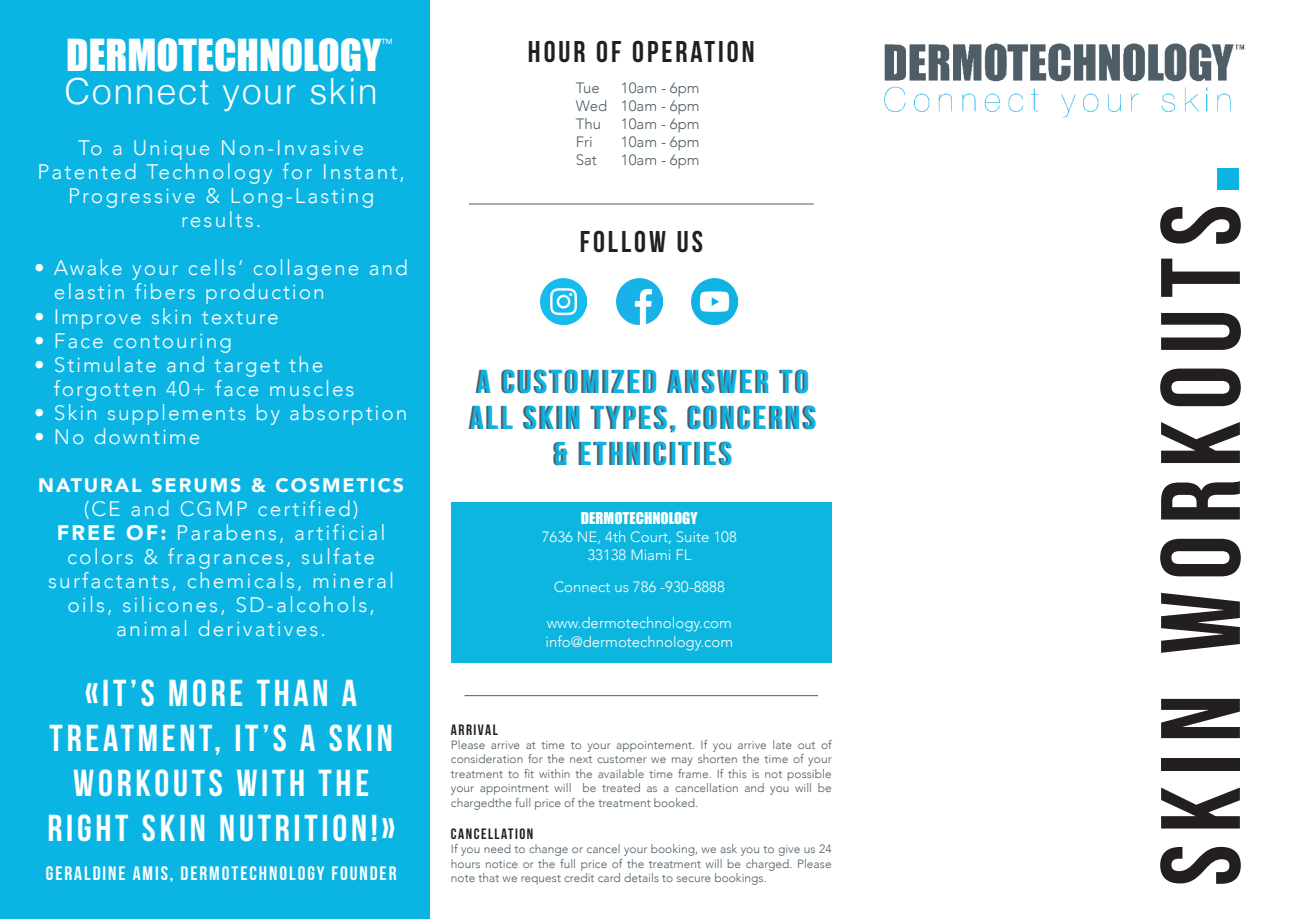
<style>
.page{position:relative;width:1289px;height:919px;background:#fff}
.page>*{position:absolute;margin:0;border:0;box-sizing:border-box;transform-origin:0 0}
.t1{font:112.5px "Bebas Neue";letter-spacing:.1em;color:#231f20}
.t2{font:40.5px "Impact";color:#fff}
.t3{font:37.5px/45px "Bebas Neue";letter-spacing:.1em;color:#fff;text-align:center}
.t4{font:300 36px "Helvetica";letter-spacing:.04em;color:#fff}
.t5{font:33px/36px "Bebas Neue";letter-spacing:.1em;color:#0eb3e4;text-align:center}
.t6{font:30px "Bebas Neue";letter-spacing:.1em;color:#231f20}
.t7{font:300 21px/24px "Avenir";letter-spacing:.1em;color:#fff;text-align:center}
.t8{font:19.5px "Bebas Neue";letter-spacing:.1em;color:#fff}
.t9{font:900 19.5px "Avenir";letter-spacing:.1em;color:#fff}
.t10{font:300 15px/18px "Avenir";color:#fff;text-align:center}
.t11{font:300 15px/18px "Avenir";color:#4f5e66}
.t12{font:15px "Bebas Neue";letter-spacing:.1em;color:#231f20}
.t13{font:15px "Impact";color:#fff}
.t14{font:300 12px/14.4px "Avenir";color:#4f5e66;text-align:justify}
.t15{font:500 7.5px "Avenir";color:#fff}
.s1{font-weight:900}
</style>
<div class="page">
<div style="left:451px;top:502px;width:380px;height:160px;background:#0db6df"></div>
<img style="left:884px;top:43px;width:361px;height:75px">
<div style="left:1216px;top:168px;width:22px;height:21px;background:#0ab5e4"></div>
<div style="left:1px;top:0;width:428px;height:918px;background:#0ab5e4"></div>
<hr style="left:464px;top:695px;width:354px;height:1px;background:#505d65">
<img style="left:541px;top:278px;width:46px;height:46px">
<img style="left:616px;top:278px;width:46px;height:46px">
<img style="left:691px;top:278px;width:46px;height:46px">
<hr style="left:469px;top:204px;width:344px;height:1px;background:#505d65">
<h2 class="t2" style="left:66px;top:24px;width:317px">DERMOTECHNOLOGY</h2>
<p class="t15" style="left:381px;top:35px;width:13px">TM</p>
<h3 class="t4" style="left:65px;top:61px;width:315px">Connect your skin</h3>
<h3 class="t7" style="left:37px;top:136px;width:369px">To a Unique Non-Invasive<br>Patented Technology for Instant,<br>Progressive &amp; Long-Lasting results.</h3>
<h3 class="t7" style="left:54px;top:256px;width:355px;text-align:left;text-indent:-20px">• Awake your cells’ collagene and elastin fibers production</h3>
<h3 class="t7" style="left:34px;top:304px;width:246px">• Improve skin texture</h3>
<h3 class="t7" style="left:34px;top:328px;width:199px">• Face contouring</h3>
<h3 class="t7" style="left:54px;top:352px;width:302px;text-align:left;text-indent:-20px">• Stimulate and target the forgotten 40+ face muscles</h3>
<h3 class="t7" style="left:34px;top:400px;width:375px">• Skin supplements by absorption</h3>
<h3 class="t7" style="left:34px;top:424px;width:168px">• No downtime</h3>
<h3 class="t9" style="left:38px;top:468px;width:367px">NATURAL SERUMS &amp; COSMETICS</h3>
<h3 class="t7" style="left:48px;top:496px;width:347px">(CE and CGMP certified)<br><span class="s1">FREE OF:</span> Parabens, artificial colors &amp; fragrances, sulfate surfactants, chemicals, mineral oils, silicones, SD-alcohols, animal derivatives.</h3>
<h3 class="t3" style="left:47px;top:669px;width:349px">«IT’S MORE THAN A<br>TREATMENT, IT’S A SKIN<br>WORKOUTS WITH THE<br>RIGHT SKIN NUTRITION!»</h3>
<h3 class="t8" style="left:46px;top:862px;width:352px">GERALDINE AMIS, DERMOTECHNOLOGY FOUNDER</h3>
<h3 class="t6" style="left:528px;top:35px;width:228px">HOUR OF OPERATION</h3>
<p class="t11" style="left:575px;top:79px;width:33px">Tue<br>Wed<br>Thu<br>Fri<br>Sat</p>
<p class="t11" style="left:621px;top:79px;width:80px;text-align:justify">10am - 6pm 10am - 6pm 10am - 6pm 10am - 6pm 10am - 6pm</p>
<h3 class="t6" style="left:579px;top:225px;width:125px">FOLLOW US</h3>
<h3 class="t5" style="left:470px;top:363px;width:347px">A CUSTOMIZED ANSWER TO<br>ALL SKIN TYPES, CONCERNS &amp; ETHNICITIES</h3>
<p class="t13" style="left:581px;top:506px;width:118px">DERMOTECHNOLOGY</p>
<p class="t10" style="left:541px;top:528px;width:197px">7636 NE, 4th Court, Suite 108<br>33138 Miami FL</p>
<p class="t10" style="left:553px;top:578px;width:173px">Connect us 786 -930-8888</p>
<p class="t10" style="left:545px;top:614px;width:189px;text-align:left">www.dermotechnology.com info@dermotechnology.com</p>
<p class="t12" style="left:451px;top:721px;width:48px">ARRIVAL</p>
<p class="t14" style="left:451px;top:737px;width:382px">Please arrive at time to your appointement. If you arrive late out of consideration for the next customer we may shorten the time of your treatment to fit within the available time frame. If this is not possible your appointment will be treated as a cancellation and you will be chargedthe full price of the treatment booked.</p>
<p class="t12" style="left:451px;top:825px;width:84px">CANCELLATION</p>
<p class="t14" style="left:451px;top:842px;width:382px">If you need to change or cancel your booking, we ask you to give us 24 hours notice or the full price of the treatment will be charged. Please note that we request credit card details to secure bookings.</p>
<h1 class="t1" style="left:1139px;top:886px;width:683px;rotate:-90deg">SKIN WORKOUTS</h1>
</div>
